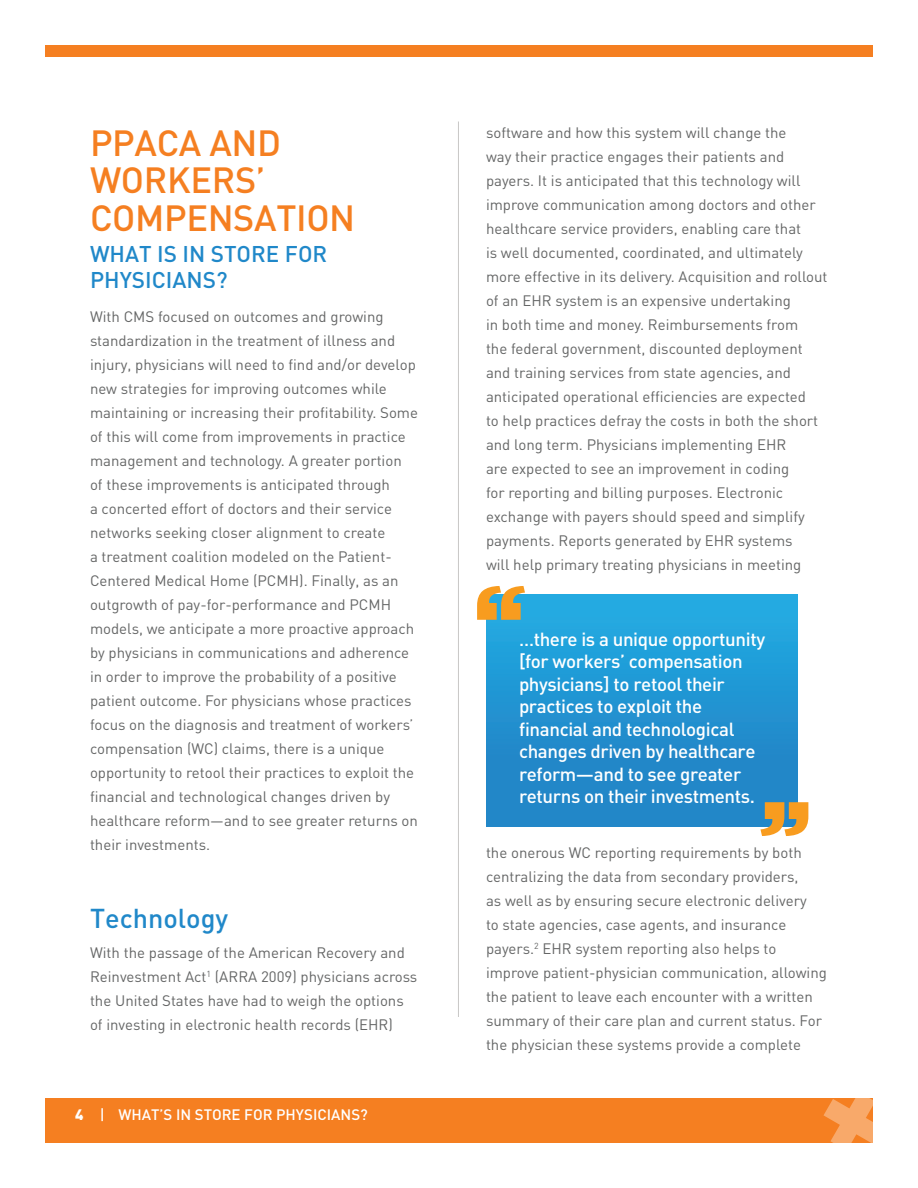
<style>
.page{position:relative;width:918px;height:1188px;background:#fff}
.page>*{position:absolute;margin:0;border:0;box-sizing:border-box;transform-origin:0 0}
.t1{font:700 105px "Gotham";color:#f89c1f;scale:1.15 1}
.t2{font:500 36px/37.5px "DIN";letter-spacing:-.01em;color:#f57f21}
.t3{font:500 27px "DIN";color:#2088c9}
.t4{font:500 22.5px/25.5px "DIN";color:#2088c9}
.t5{font:500 18.75px/22.5px "DIN";letter-spacing:-.02em;color:#fff}
.t6{font:15px/24px "DIN";color:#656666}
.t7{font:500 15px "DIN";color:#fff}
.s1{font-weight:900}
</style>
<div class="page">
<div style="left:45px;top:45px;width:828px;height:12px;background:#f57f21"></div>
<div style="left:45px;top:1098px;width:828px;height:45px;background:#f57f21"></div>
<svg style="left:824px;top:1098px;width:49px;height:45px"></svg>
<hr style="left:458px;top:122px;width:1px;height:895px;background:#c8c7c6">
<div style="left:486px;top:594px;width:312px;height:232px;background:linear-gradient(to bottom,#22abe2,#217fc3)"></div>
<p class="t2" style="left:90px;top:123px;width:267px">PPACA AND<br>WORKERS’<br>COMPENSATION</p>
<p class="t4" style="left:90px;top:241px;width:239px">WHAT IS IN STORE FOR<br>PHYSICIANS?</p>
<p class="t6" style="left:90px;top:305px;width:330px">With CMS focused on outcomes and growing standardization in the treatment of illness and injury, physicians will need to find and/or develop new strategies for improving outcomes while maintaining or increasing their profitability. Some of this will come from improvements in practice management and technology. A greater portion of these improvements is anticipated through<br>a concerted effort of doctors and their service networks seeking closer alignment to create<br>a treatment coalition modeled on the Patient-Centered Medical Home (PCMH). Finally, as an outgrowth of pay-for-performance and PCMH models, we anticipate a more proactive approach by physicians in communications and adherence in order to improve the probability of a positive patient outcome. For physicians whose practices focus on the diagnosis and treatment of workers’ compensation (WC) claims, there is a unique opportunity to retool their practices to exploit the financial and technological changes driven by healthcare reform—and to see greater returns on their investments.</p>
<p class="t3" style="left:90px;top:901px;width:140px">Technology</p>
<p class="t6" style="left:90px;top:941px;width:329px">With the passage of the American Recovery and Reinvestment Act<sup>1</sup> (ARRA 2009) physicians across the United States have had to weigh the options of investing in electronic health records (EHR)</p>
<p class="t7" style="left:75px;top:1105px;width:294px"><span class="s1">4</span> | WHAT’S IN STORE FOR PHYSICIANS?</p>
<p class="t6" style="left:486px;top:121px;width:343px">software and how this system will change the<br>way their practice engages their patients and payers. It is anticipated that this technology will improve communication among doctors and other healthcare service providers, enabling care that<br>is well documented, coordinated, and ultimately more effective in its delivery. Acquisition and rollout of an EHR system is an expensive undertaking<br>in both time and money. Reimbursements from<br>the federal government, discounted deployment and training services from state agencies, and anticipated operational efficiencies are expected<br>to help practices defray the costs in both the short and long term. Physicians implementing EHR<br>are expected to see an improvement in coding<br>for reporting and billing purposes. Electronic exchange with payers should speed and simplify payments. Reports generated by EHR systems<br>will help primary treating physicians in meeting</p>
<p class="t1" style="left:470px;top:553px;width:52px">‘‘</p>
<p class="t5" style="left:519px;top:627px;width:248px">…there is a unique opportunity [for workers’ compensation physicians] to retool their practices to exploit the financial and technological changes driven by healthcare reform—and to see greater returns on their investments.</p>
<p class="t1" style="left:815px;top:869px;width:52px;rotate:-180deg">‘‘</p>
<p class="t6" style="left:486px;top:841px;width:342px">the onerous WC reporting requirements by both centralizing the data from secondary providers,<br>as well as by ensuring secure electronic delivery<br>to state agencies, case agents, and insurance payers.<sup>2</sup> EHR system reporting also helps to improve patient-physician communication, allowing the patient to leave each encounter with a written summary of their care plan and current status. For the physician these systems provide a complete</p>
</div>
